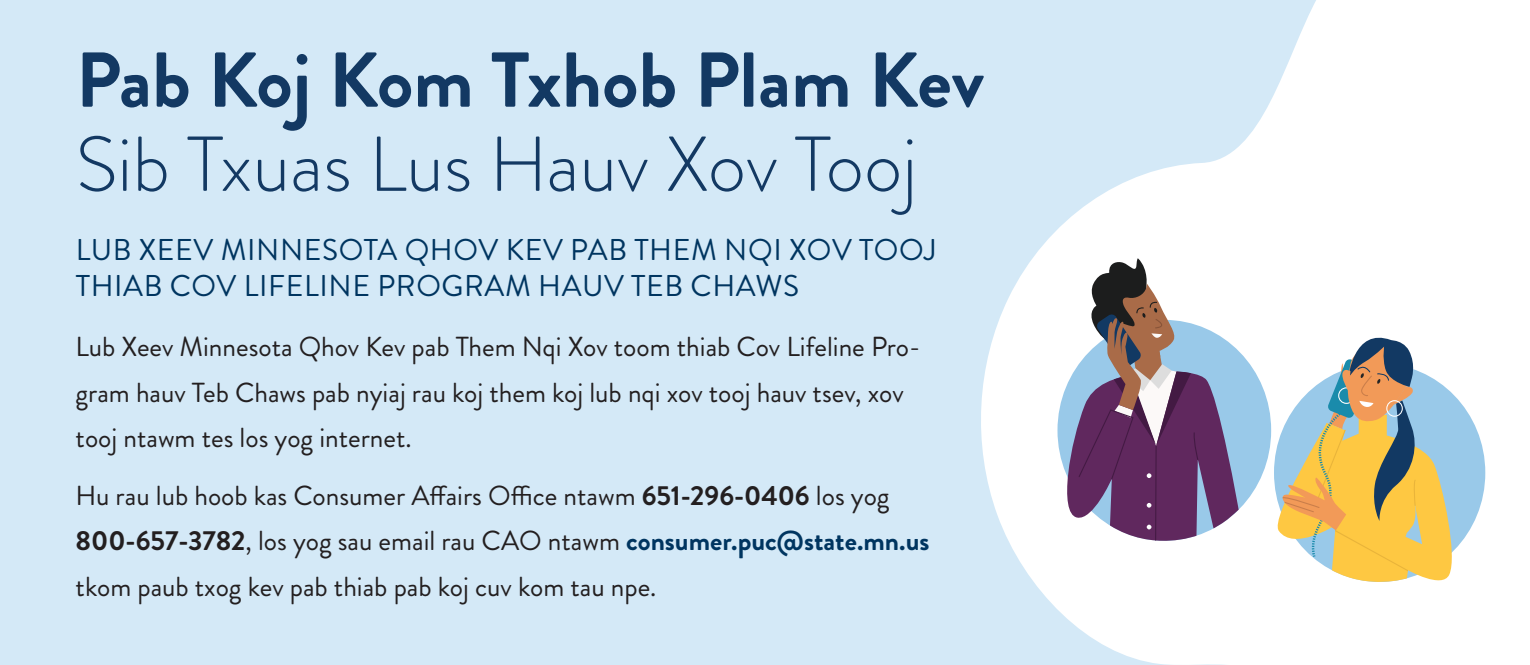
<style>
.page{position:relative;width:1530px;height:665px;background:#fff}
.page>*{position:absolute;margin:0;border:0;box-sizing:border-box;transform-origin:0 0}
.t1{font:300 77.5px "Brandon Grotesque";color:#133963}
.t2{font:700 77.5px "Brandon Grotesque";color:#133963}
.t3{font:30px/36px "Brandon Grotesque";letter-spacing:.02em;color:#003560}
.t4{font:27.5px/45px "Brandon Grotesque";color:#231f20}
.s1{font-weight:700}
.s2{font-weight:700;color:#003560}
</style>
<div class="page">
<div style="left:0;top:0;width:1530px;height:664px;background:#d4e9f7"></div>
<svg style="left:981px;top:0;width:549px;height:664px;fill:#fff"></svg>
<div style="left:1058px;top:320px;width:213px;height:220px;background:#99c9e9;border-radius:50%"></div>
<svg style="left:1058px;top:255px;width:181px;height:297px"></svg>
<div style="left:1274px;top:363px;width:211px;height:218px;background:#99c9e9;border-radius:50%"></div>
<svg style="left:1269px;top:326px;width:189px;height:263px"></svg>
<p class="t2" style="left:76px;top:26px;width:910px">Pab Koj Kom Txhob Plam Kev</p>
<p class="t1" style="left:76px;top:111px;width:843px">Sib Txuas Lus Hauv Xov Tooj</p>
<p class="t3" style="left:76px;top:232px;width:862px">LUB XEEV MINNESOTA QHOV KEV PAB THEM NQI XOV TOOJ<br>THIAB COV LIFELINE PROGRAM HAUV TEB CHAWS</p>
<p class="t4" style="left:76px;top:325px;width:846px">Lub Xeev Minnesota Qhov Kev pab Them Nqi Xov toom thiab Cov Lifeline Pro&shy;gram hauv Teb Chaws pab nyiaj rau koj them koj lub nqi xov tooj hauv tsev, xov tooj ntawm tes los yog internet.</p>
<p class="t4" style="left:76px;top:473px;width:855px">Hu rau lub hoob kas Consumer Affairs Office ntawm <span class="s1">651-296-0406</span> los yog<br><span class="s1">800-657-3782</span>, los yog sau email rau CAO ntawm <span class="s2">consumer.puc@state.mn.us </span>tkom paub txog kev pab thiab pab koj cuv kom tau npe.</p>
</div>
